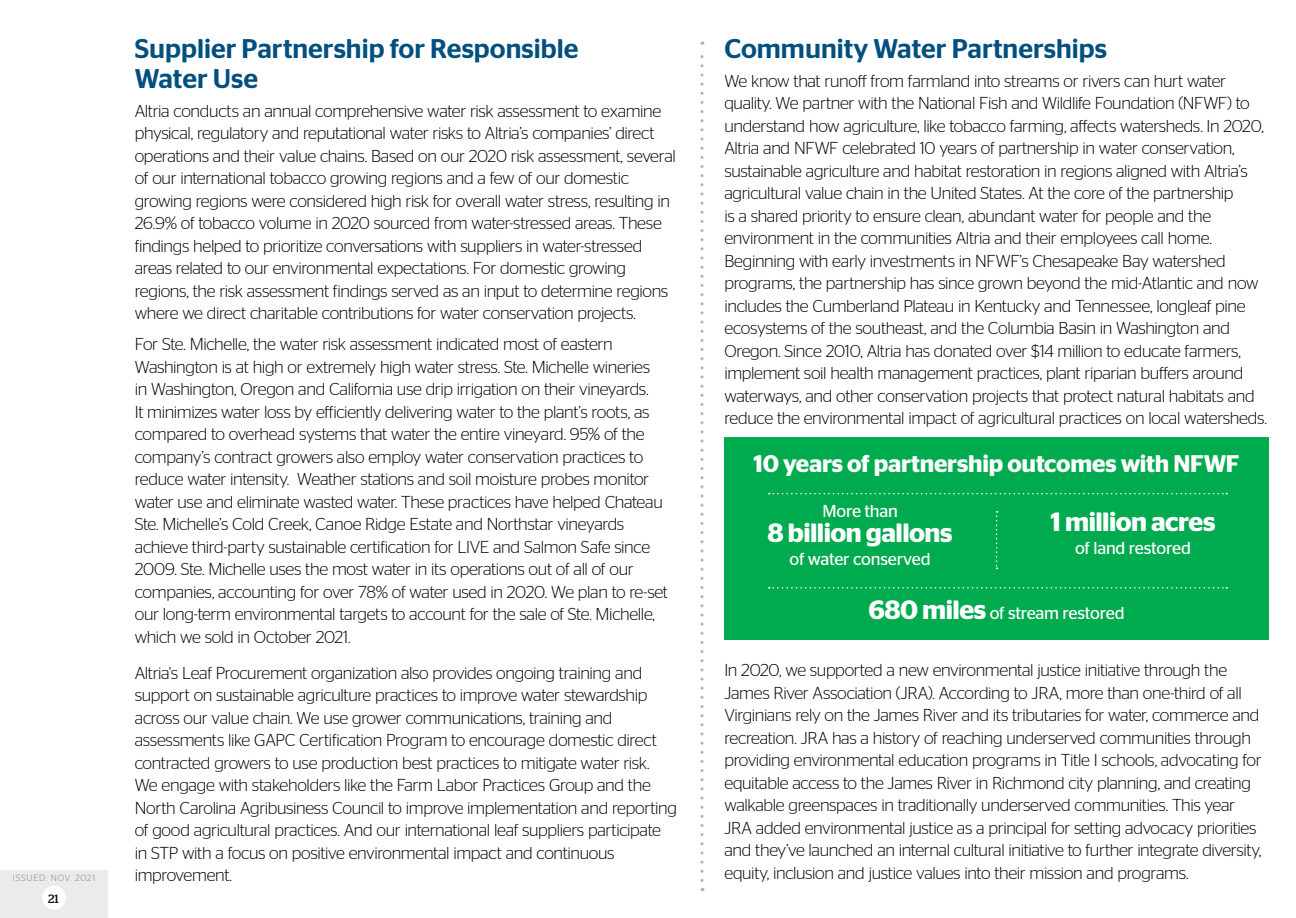
<style>
.page{position:relative;width:1296px;height:918px;background:#fff}
.page>*{position:absolute;margin:0;border:0;box-sizing:border-box;transform-origin:0 0}
.t1{font:500 27px/30px "Stag Sans";color:#004f7f}
.t2{font:600 26.4px "Stag Sans";letter-spacing:-.02em;color:#fff}
.t3{font:600 24px "Stag Sans";letter-spacing:-.01em;color:#fff}
.t4{font:300 17.25px/22.5px "Stag Sans";letter-spacing:-.02em;color:#000}
.t5{font:17.25px "Stag Sans";letter-spacing:-.015em;color:#fff}
.t6{font:12px "Stag";color:#000}
.t7{font:300 9px "Stag Sans";letter-spacing:.09em;color:#808285}
.s1{font-weight:600;font-size:26.4px}
</style>
<div class="page">
<div style="left:0;top:871px;width:108px;height:47px;background:#ebebec"></div>
<div style="left:42px;top:886px;width:24px;height:24px;background:#fff;border-radius:50%"></div>
<svg style="left:700px;top:42px;width:4px;height:838px"></svg>
<div style="left:724px;top:438px;width:545px;height:202px;background:#00aa4f"></div>
<svg style="left:996px;top:511px;width:2px;height:58px"></svg>
<svg style="left:769px;top:587px;width:458px;height:2px"></svg>
<svg style="left:769px;top:493px;width:458px;height:1px"></svg>
<p class="t7" style="left:13px;top:873px;width:84px">ISSUED: NOV. 2021</p>
<p class="t6" style="left:48px;top:891px;width:12px">21</p>
<h1 class="t1" style="left:135px;top:33px;width:445px">Supplier Partnership for Responsible<br>Water Use</h1>
<p class="t4" style="left:135px;top:99px;width:543px">Altria conducts an annual comprehensive water risk assessment to examine physical, regulatory and reputational water risks to Altria’s companies’ direct operations and their value chains. Based on our 2020 risk assessment, several of our international tobacco growing regions and a few of our domestic growing regions were considered high risk for overall water stress, resulting in 26.9% of tobacco volume in 2020 sourced from water-stressed areas. These findings helped to prioritize conversations with suppliers in water-stressed areas related to our environmental expectations. For domestic growing regions, the risk assessment findings served as an input to determine regions where we direct charitable contributions for water conservation projects.</p>
<p class="t4" style="left:135px;top:333px;width:535px">For Ste. Michelle, the water risk assessment indicated most of eastern Washington is at high or extremely high water stress. Ste. Michelle wineries<br>in Washington, Oregon and California use drip irrigation on their vineyards.<br>It minimizes water loss by efficiently delivering water to the plant’s roots, as compared to overhead systems that water the entire vineyard. 95% of the company’s contract growers also employ water conservation practices to reduce water intensity. Weather stations and soil moisture probes monitor water use and eliminate wasted water. These practices have helped Chateau Ste. Michelle’s Cold Creek, Canoe Ridge Estate and Northstar vineyards achieve third-party sustainable certification for LIVE and Salmon Safe since 2009. Ste. Michelle uses the most water in its operations out of all of our companies, accounting for over 78% of water used in 2020. We plan to re-set our long-term environmental targets to account for the sale of Ste. Michelle, which we sold in October 2021.</p>
<p class="t4" style="left:135px;top:661px;width:544px">Altria's Leaf Procurement organization also provides ongoing training and support on sustainable agriculture practices to improve water stewardship across our value chain. We use grower communications, training and assessments like GAPC Certification Program to encourage domestic direct contracted growers to use production best practices to mitigate water risk.<br>We engage with stakeholders like the Farm Labor Practices Group and the North Carolina Agribusiness Council to improve implementation and reporting of good agricultural practices. And our international leaf suppliers participate in STP with a focus on positive environmental impact and continuous improvement.</p>
<h1 class="t1" style="left:724px;top:33px;width:384px">Community Water Partnerships</h1>
<p class="t4" style="left:724px;top:69px;width:544px">We know that runoff from farmland into streams or rivers can hurt water quality. We partner with the National Fish and Wildlife Foundation (NFWF) to understand how agriculture, like tobacco farming, affects watersheds. In 2020, Altria and NFWF celebrated 10 years of partnership in water conservation, sustainable agriculture and habitat restoration in regions aligned with Altria’s agricultural value chain in the United States. At the core of the partnership<br>is a shared priority to ensure clean, abundant water for people and the environment in the communities Altria and their employees call home.<br>Beginning with early investments in NFWF’s Chesapeake Bay watershed programs, the partnership has since grown beyond the mid-Atlantic and now includes the Cumberland Plateau in Kentucky and Tennessee, longleaf pine ecosystems of the southeast, and the Columbia Basin in Washington and Oregon. Since 2010, Altria has donated over $14 million to educate farmers, implement soil health management practices, plant riparian buffers around waterways, and other conservation projects that protect natural habitats and reduce the environmental impact of agricultural practices on local watersheds.</p>
<h3 class="t3" style="left:754px;top:450px;width:488px">10 years of partnership outcomes with NFWF</h3>
<p class="t5" style="left:822px;top:501px;width:77px">More than</p>
<h2 class="t2" style="left:768px;top:518px;width:187px">8 billion gallons</h2>
<p class="t5" style="left:790px;top:549px;width:143px">of water conserved</p>
<h2 class="t2" style="left:1051px;top:507px;width:166px">1 million acres</h2>
<p class="t5" style="left:1075px;top:538px;width:117px">of land restored</p>
<p class="t5" style="left:869px;top:603px;width:258px"><span class="s1">680 miles</span> of stream restored</p>
<p class="t4" style="left:724px;top:659px;width:539px">In 2020, we supported a new environmental justice initiative through the James River Association (JRA). According to JRA, more than one-third of all Virginians rely on the James River and its tributaries for water, commerce and recreation. JRA has a history of reaching underserved communities through providing environmental education programs in Title I schools, advocating for equitable access to the James River in Richmond city planning, and creating walkable greenspaces in traditionally underserved communities. This year JRA added environmental justice as a principal for setting advocacy priorities and they’ve launched an internal cultural initiative to further integrate diversity, equity, inclusion and justice values into their mission and programs.</p>
</div>
